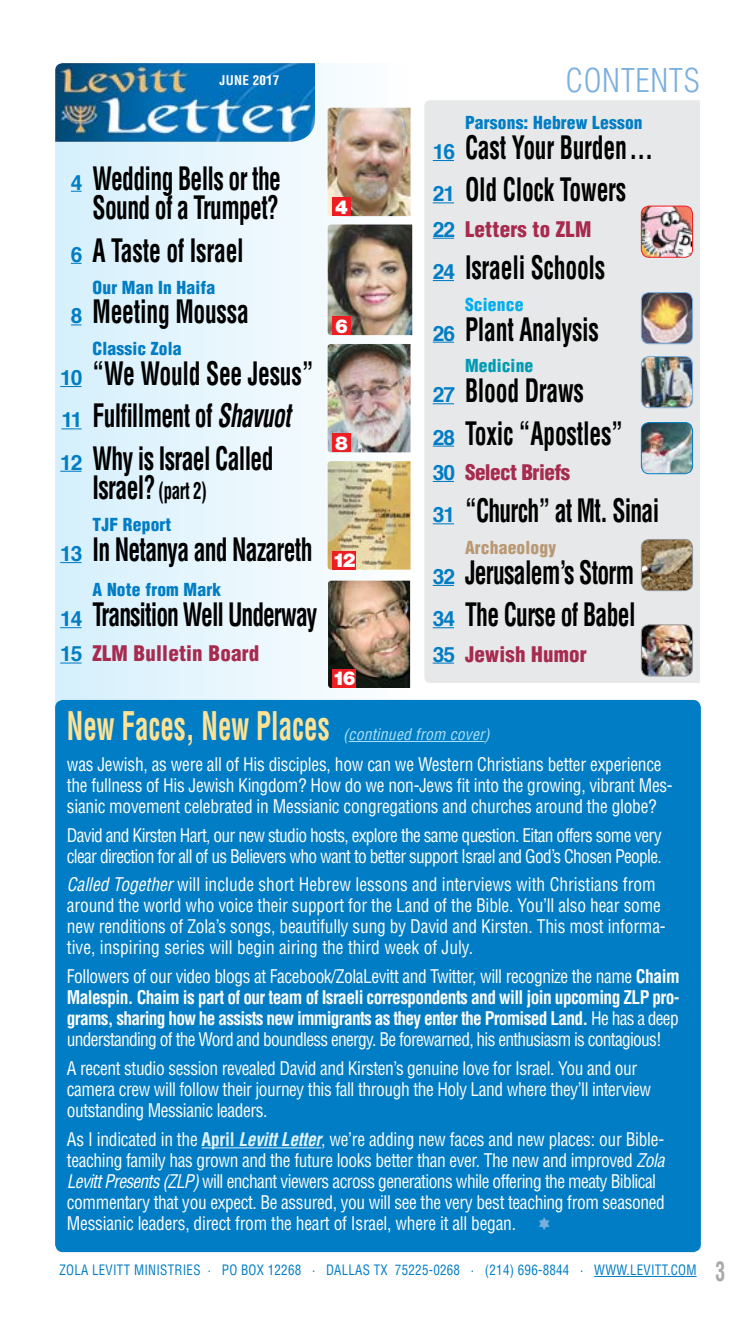
<style>
.page{position:relative;width:756px;height:1323px;background:#fff}
.page>*{position:absolute;margin:0;border:0;box-sizing:border-box;transform-origin:0 0}
.t1{font:700 condensed 38.5px "Helvetica";color:#ffe293;scale:.7 1}
.t2{font:300 condensed 32.02px "Helvetica";letter-spacing:.02em;color:#7bafde}
.t3{font:700 condensed 31.5px/42.4px "Helvetica";letter-spacing:-.03em;color:#000;scale:.75 1}
.t4{font:700 condensed 31.5px/42.4px "Helvetica";letter-spacing:-.01em;color:#000;scale:.75 1}
.t5{font:700 condensed 26.25px "Helvetica";color:#a7a9ac;scale:.75 1}
.t6{font:900 condensed 21px "Helvetica";letter-spacing:.01em;color:#a62b4e}
.t7{font:900 condensed 21px "Helvetica";letter-spacing:-.025em;color:#a62b4e}
.t8{font:900 19.25px "Helvetica Neue LT Std";color:#fff}
.t9{font:condensed 18.38px/21px "Helvetica";letter-spacing:-.02em;color:#fff;scale:.95 1}
.t10{font:condensed 18.38px/21px "Helvetica";letter-spacing:-.04em;color:#fff;scale:.95 1}
.t11{font:900 condensed 17.5px "Helvetica";letter-spacing:.01em;color:#007dc5}
.t12{font:900 condensed 17.5px "Helvetica";letter-spacing:.01em;color:#b99874}
.t13{font:900 condensed 17.5px "Helvetica";letter-spacing:.01em;color:#009cb3}
.t14{font:900 condensed 17.5px "Helvetica";letter-spacing:.01em;color:#00aeef}
.t15{font:italic condensed 15.75px "Helvetica";letter-spacing:.01em;color:#abe1fa}
.t16{font:condensed 14px "Helvetica";letter-spacing:.02em;color:#007dc5;scale:.93 1}
.t17{font:700 condensed 13.12px "Helvetica";letter-spacing:.02em;color:#fff}
.s1{font-stretch:normal;font-size:21px;color:#007dc5}
.s2{font-style:italic}
.s3{font-size:22.75px}
.s4{font-weight:700;font-stretch:normal;color:#007dc5}
.s5{font-weight:700}
.s6{font-weight:700;color:#e1f4fd}
.s7{font-weight:700;font-style:italic;color:#e1f4fd}
.s8{font-family:"Quirks ICG";font-stretch:normal;color:#7bafde}
</style>
<div class="page">
<svg style="left:55px;top:63px;width:355px;height:642px"></svg>
<img style="left:55px;top:63px;width:260px;height:79px">
<img style="left:328px;top:108px;width:83px;height:108px">
<img style="left:328px;top:225px;width:84px;height:110px">
<img style="left:328px;top:344px;width:83px;height:108px">
<img style="left:328px;top:581px;width:82px;height:107px">
<div style="left:332px;top:669px;width:24px;height:19px;background:#ed1d24"></div>
<div style="left:332px;top:434px;width:19px;height:18px;background:#ed1d24"></div>
<div style="left:332px;top:316px;width:19px;height:19px;background:#ed1d24"></div>
<div style="left:332px;top:197px;width:19px;height:19px;background:#ed1d24"></div>
<div style="left:55px;top:700px;width:646px;height:552px;background:#007dc5;border-radius:8px"></div>
<img style="left:328px;top:461px;width:83px;height:109px">
<div style="left:332px;top:551px;width:24px;height:19px;background:#ed1d24"></div>
<div style="left:424px;top:100px;width:276px;height:583px;background:#e7e8e9"></div>
<img style="left:641px;top:206px;width:52px;height:51px">
<div style="left:641px;top:206px;width:52px;height:52px;border:1px solid #ed1d24;border-radius:8px"></div>
<img style="left:641px;top:293px;width:52px;height:51px">
<div style="left:641px;top:292px;width:52px;height:52px;border:1px solid #7bafde;border-radius:8px"></div>
<img style="left:641px;top:357px;width:52px;height:51px">
<div style="left:641px;top:356px;width:52px;height:52px;border:1px solid #7bafde;border-radius:8px"></div>
<img style="left:641px;top:423px;width:52px;height:51px">
<div style="left:641px;top:422px;width:52px;height:52px;border:1px solid #007dc5;border-radius:8px"></div>
<img style="left:641px;top:539px;width:52px;height:52px">
<div style="left:641px;top:539px;width:52px;height:52px;border:1px solid #939598;border-radius:8px"></div>
<img style="left:641px;top:625px;width:52px;height:51px">
<div style="left:641px;top:624px;width:52px;height:52px;border:1px solid #939598;border-radius:8px"></div>
<svg style="left:433px;top:160px;width:21px;height:1px"></svg>
<svg style="left:433px;top:202px;width:21px;height:1px"></svg>
<svg style="left:433px;top:238px;width:21px;height:1px"></svg>
<svg style="left:433px;top:280px;width:21px;height:1px"></svg>
<svg style="left:433px;top:342px;width:21px;height:1px"></svg>
<svg style="left:433px;top:403px;width:21px;height:1px"></svg>
<svg style="left:433px;top:446px;width:21px;height:1px"></svg>
<svg style="left:433px;top:481px;width:21px;height:1px"></svg>
<svg style="left:433px;top:523px;width:21px;height:1px"></svg>
<svg style="left:433px;top:585px;width:21px;height:1px"></svg>
<svg style="left:433px;top:627px;width:21px;height:1px"></svg>
<svg style="left:433px;top:663px;width:21px;height:1px"></svg>
<svg style="left:60px;top:386px;width:22px;height:1px"></svg>
<svg style="left:61px;top:428px;width:21px;height:1px"></svg>
<svg style="left:60px;top:471px;width:22px;height:1px"></svg>
<svg style="left:60px;top:562px;width:22px;height:1px"></svg>
<svg style="left:60px;top:627px;width:22px;height:1px"></svg>
<svg style="left:60px;top:663px;width:22px;height:1px"></svg>
<hr style="left:594px;top:1276px;width:103px;height:1px;background:#007dc5">
<hr style="left:349px;top:741px;width:136px;height:1px;background:#abe1fa">
<hr style="left:202px;top:1147px;width:119px;height:1px;background:#e1f4fd">
<p class="t17" style="left:219px;top:72px;width:61px">JUNE 2017</p>
<h2 class="t2" style="left:565px;top:60px;width:136px">CONTENTS</h2>
<h3 class="t3" style="left:71px;top:163px;width:282px;line-height:29.8px;text-align:right"><span class="s1">4</span> Wedding Bells or the<br>Sound of a Trumpet?</h3>
<h3 class="t4" style="left:71px;top:229px;width:232px"><span class="s1">6</span> A Taste of Israel</h3>
<p class="t11" style="left:93px;top:276px;width:124px">Our Man In Haifa</p>
<h3 class="t4" style="left:71px;top:291px;width:239px"><span class="s1">8</span> Meeting Moussa</h3>
<p class="t11" style="left:93px;top:338px;width:90px">Classic Zola</p>
<h3 class="t3" style="left:60px;top:352px;width:339px"><span class="s1">10</span> “We Would See Jesus”<br><span class="s1">11</span> Fulfillment of <span class="s2">Shavuot<br></span><span class="s1">12</span> Why is Israel Called</h3>
<h3 class="t3" style="left:93px;top:467px;width:154px">Israel? <span class="s3">(part 2)</span></h3>
<p class="t11" style="left:93px;top:514px;width:80px">TJF Report</p>
<h3 class="t3" style="left:60px;top:528px;width:338px"><span class="s1">13</span> In Netanya and Nazareth</h3>
<p class="t11" style="left:93px;top:579px;width:130px">A Note from Mark</p>
<h3 class="t3" style="left:60px;top:593px;width:344px"><span class="s1">14</span> Transition Well Underway</h3>
<p class="t6" style="left:60px;top:640px;width:201px"><span class="s4">15</span> ZLM Bulletin Board</p>
<p class="t8" style="left:335px;top:195px;width:14px">4</p>
<p class="t8" style="left:335px;top:314px;width:14px">6</p>
<p class="t8" style="left:335px;top:432px;width:14px">8</p>
<p class="t8" style="left:332px;top:549px;width:25px">12</p>
<p class="t8" style="left:332px;top:667px;width:25px">16</p>
<p class="t11" style="left:465px;top:112px;width:179px">Parsons: Hebrew Lesson</p>
<h3 class="t4" style="left:433px;top:126px;width:295px"><span class="s1">16</span> Cast Your Burden…<br><span class="s1">21</span> Old Clock Towers</h3>
<p class="t6" style="left:433px;top:216px;width:160px"><span class="s4">22</span> Letters to ZLM</p>
<h3 class="t4" style="left:433px;top:246px;width:232px"><span class="s1">24</span> Israeli Schools</h3>
<p class="t14" style="left:465px;top:293px;width:60px">Science</p>
<h3 class="t4" style="left:433px;top:308px;width:223px"><span class="s1">26</span> Plant Analysis</h3>
<p class="t13" style="left:465px;top:355px;width:70px">Medicine</p>
<h3 class="t4" style="left:433px;top:369px;width:255px"><span class="s1">27</span> Blood Draws<br><span class="s1">28</span> Toxic “Apostles”</h3>
<p class="t7" style="left:433px;top:459px;width:139px"><span class="s4">30</span> Select Briefs</p>
<h3 class="t3" style="left:433px;top:489px;width:304px"><span class="s1">31</span> “Church” at Mt. Sinai</h3>
<p class="t12" style="left:465px;top:537px;width:93px">Archaeology</p>
<h3 class="t3" style="left:433px;top:551px;width:272px"><span class="s1">32</span> Jerusalem’s Storm<br><span class="s1">34</span> The Curse of Babel</h3>
<p class="t6" style="left:433px;top:641px;width:156px"><span class="s4">35</span> Jewish Humor</p>
<h1 class="t1" style="left:67px;top:702px;width:377px">New Faces, New Places</h1>
<p class="t15" style="left:343px;top:724px;width:148px">(continued from cover)</p>
<p class="t9" style="left:67px;top:753px;width:639px">was Jewish, as were all of His disciples, how can we Western Christians better experience the fullness of His Jewish Kingdom? How do we non-Jews fit into the growing, vibrant Mes&shy;sianic movement celebrated in Messianic congregations and churches around the globe?</p>
<p class="t10" style="left:67px;top:824px;width:628px">David and Kirsten Hart, our new studio hosts, explore the same question. Eitan offers some very clear direction for all of us Believers who want to better support Israel and God’s Chosen People.</p>
<p class="t9" style="left:67px;top:874px;width:632px"><span class="s2">Called Together</span> will include short Hebrew lessons and interviews with Christians from around the world who voice their support for the Land of the Bible. You’ll also hear some new renditions of Zola’s songs, beautifully sung by David and Kirsten. This most informa&shy;tive, inspiring series will begin airing the third week of July.</p>
<p class="t9" style="left:67px;top:966px;width:647px;text-align:justify">Followers of our video blogs at Facebook/ZolaLevitt and Twitter, will recognize the name <span class="s5">Chaim Malespin. Chaim is part of our team of Israeli correspondents and will join upcoming ZLP pro&shy;grams, sharing how he assists new immigrants as they enter the Promised Land.</span> He has a deep understanding of the Word and boundless energy. Be forewarned, his enthusiasm is contagious!</p>
<p class="t9" style="left:67px;top:1058px;width:616px">A recent studio session revealed David and Kirsten’s genuine love for Israel. You and our camera crew will follow their journey this fall through the Holy Land where they’ll interview outstanding Messianic leaders.</p>
<p class="t9" style="left:67px;top:1129px;width:631px">As I indicated in the <span class="s6">April</span> <span class="s7">Levitt Letter</span>, we’re adding new faces and new places: our Bible&shy;teaching family has grown and the future looks better than ever. The new and improved <span class="s2">Zola Levitt Presents (ZLP)</span> will enchant viewers across generations while offering the meaty Biblical commentary that you expect. Be assured, you will see the very best teaching from seasoned Messianic leaders, direct from the heart of Israel, where it all began. <span class="s8">1</span></p>
<p class="t16" style="left:59px;top:1261px;width:687px">ZOLA LEVITT MINISTRIES . PO BOX 12268 . DALLAS TX 75225-0268 . (214) 696-8844 . WWW.LEVITT.COM</p>
<h3 class="t5" style="left:716px;top:1255px;width:15px">3</h3>
</div>
